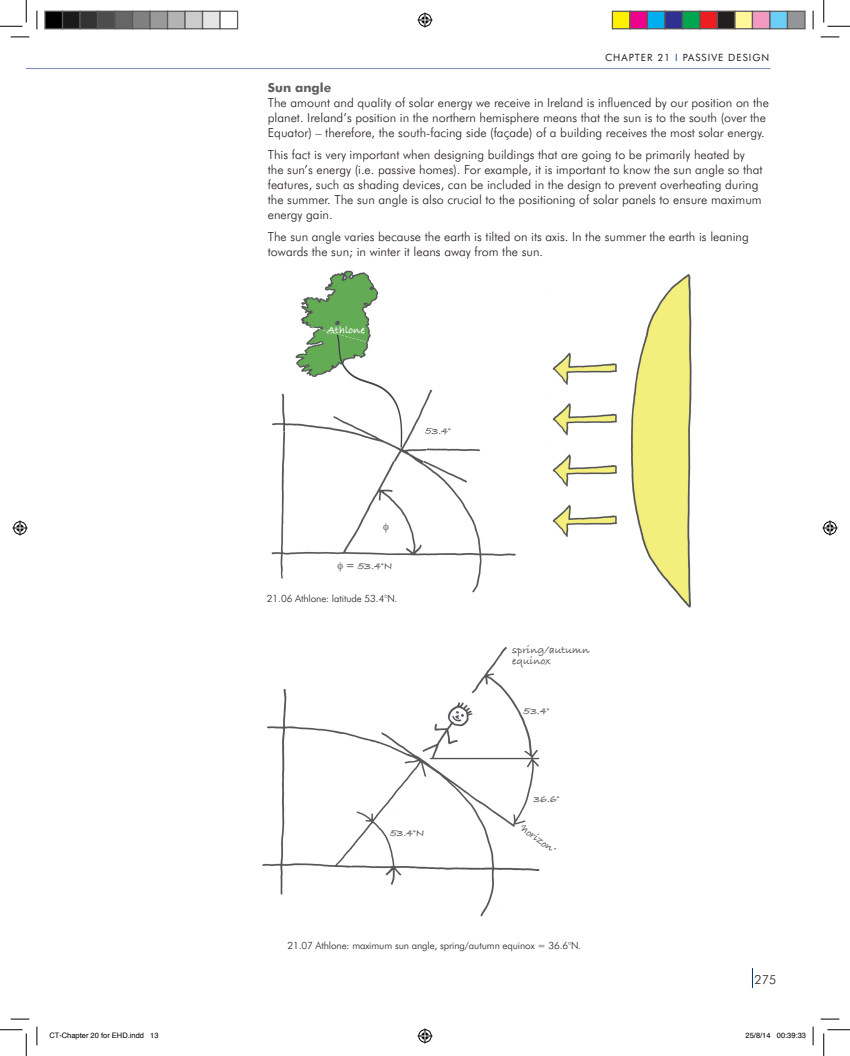
<style>
.page{position:relative;width:850px;height:1056px;background:#fff}
.page>*{position:absolute;margin:0;border:0;box-sizing:border-box;transform-origin:0 0}
.t1{font:300 12.5px/15px "Futura BT";color:#231f20}
.t2{font:11px/11.2px "Bradley Hand ITCTT Bold";color:#5f5f62}
.t3{font:11px "Bradley Hand ITCTT Bold";color:#fff}
.t4{font:300 10px "Futura BT";letter-spacing:-.01em;color:#231f20}
.t5{font:10px "Futura BT";letter-spacing:.1em;color:#231f20}
.t6{font:7.5px "Helvetica";color:#000}
.s1{color:#0f4488}
.s2{font-weight:700;color:#5f5f62}
</style>
<div class="page">
<hr style="left:37px;top:68px;width:733px;height:1px;background:#7f89b6">
<svg style="left:752px;top:968px;width:1px;height:19px"></svg>
<img style="left:271px;top:270px;width:421px;height:338px">
<img style="left:271px;top:323px;width:179px;height:145px">
<svg style="left:425px;top:428px;width:7px;height:6px"></svg>
<svg style="left:327px;top:331px;width:9px;height:2px"></svg>
<img style="left:262px;top:647px;width:278px;height:270px">
<svg style="left:11px;top:36px;width:18px;height:2px"></svg>
<svg style="left:820px;top:36px;width:19px;height:2px"></svg>
<svg style="left:11px;top:1018px;width:18px;height:1px"></svg>
<svg style="left:820px;top:1018px;width:19px;height:1px"></svg>
<svg style="left:36px;top:11px;width:2px;height:18px"></svg>
<svg style="left:36px;top:1026px;width:2px;height:19px"></svg>
<svg style="left:812px;top:11px;width:2px;height:18px"></svg>
<svg style="left:812px;top:1026px;width:2px;height:19px"></svg>
<svg style="left:0;top:0;width:27px;height:27px"></svg>
<svg style="left:0;top:1029px;width:27px;height:26px"></svg>
<svg style="left:823px;top:0;width:27px;height:27px"></svg>
<svg style="left:823px;top:1029px;width:27px;height:26px"></svg>
<svg style="left:417px;top:13px;width:15px;height:15px"></svg>
<svg style="left:417px;top:1028px;width:15px;height:15px"></svg>
<svg style="left:13px;top:520px;width:15px;height:15px"></svg>
<svg style="left:822px;top:520px;width:15px;height:15px"></svg>
<div style="left:45px;top:11px;width:18px;height:18px;background:#000"></div>
<div style="left:44px;top:11px;width:19px;height:18px;border:1px solid #595959"></div>
<div style="left:63px;top:11px;width:17px;height:18px;background:#1a1a1a"></div>
<div style="left:62px;top:11px;width:19px;height:18px;border:1px solid #595959"></div>
<div style="left:80px;top:11px;width:18px;height:18px;background:#333"></div>
<div style="left:79px;top:11px;width:19px;height:18px;border:1px solid #595959"></div>
<div style="left:98px;top:11px;width:17px;height:18px;background:#4d4d4d"></div>
<div style="left:97px;top:11px;width:19px;height:18px;border:1px solid #595959"></div>
<div style="left:115px;top:11px;width:18px;height:18px;background:#666"></div>
<div style="left:114px;top:11px;width:19px;height:18px;border:1px solid #595959"></div>
<div style="left:133px;top:11px;width:17px;height:18px;background:#808080"></div>
<div style="left:132px;top:11px;width:19px;height:18px;border:1px solid #595959"></div>
<div style="left:150px;top:11px;width:18px;height:18px;background:#999"></div>
<div style="left:149px;top:11px;width:19px;height:18px;border:1px solid #595959"></div>
<div style="left:168px;top:11px;width:17px;height:18px;background:#b3b3b3"></div>
<div style="left:167px;top:11px;width:19px;height:18px;border:1px solid #595959"></div>
<div style="left:185px;top:11px;width:18px;height:18px;background:#ccc"></div>
<div style="left:184px;top:11px;width:19px;height:18px;border:1px solid #595959"></div>
<div style="left:203px;top:11px;width:17px;height:18px;background:#e5e5e5"></div>
<div style="left:202px;top:11px;width:19px;height:18px;border:1px solid #595959"></div>
<div style="left:219px;top:11px;width:19px;height:18px;border:1px solid #595959"></div>
<div style="left:612px;top:11px;width:18px;height:18px;background:#fff101"></div>
<div style="left:612px;top:11px;width:18px;height:18px;border:1px solid #595959"></div>
<div style="left:630px;top:11px;width:17px;height:18px;background:#ed028c"></div>
<div style="left:629px;top:11px;width:19px;height:18px;border:1px solid #595959"></div>
<div style="left:647px;top:11px;width:18px;height:18px;background:#00aeef"></div>
<div style="left:647px;top:11px;width:18px;height:18px;border:1px solid #595959"></div>
<div style="left:665px;top:11px;width:17px;height:18px;background:#2e3092"></div>
<div style="left:664px;top:11px;width:19px;height:18px;border:1px solid #595959"></div>
<div style="left:682px;top:11px;width:18px;height:18px;background:#00a54f"></div>
<div style="left:682px;top:11px;width:18px;height:18px;border:1px solid #595959"></div>
<div style="left:700px;top:11px;width:17px;height:18px;background:#ee1d23"></div>
<div style="left:699px;top:11px;width:19px;height:18px;border:1px solid #595959"></div>
<div style="left:717px;top:11px;width:18px;height:18px;background:#231f20"></div>
<div style="left:717px;top:11px;width:18px;height:18px;border:1px solid #595959"></div>
<div style="left:735px;top:11px;width:17px;height:18px;background:#fff79a"></div>
<div style="left:734px;top:11px;width:19px;height:18px;border:1px solid #595959"></div>
<div style="left:752px;top:11px;width:18px;height:18px;background:#f499c2"></div>
<div style="left:752px;top:11px;width:18px;height:18px;border:1px solid #595959"></div>
<div style="left:770px;top:11px;width:17px;height:18px;background:#6bcff6"></div>
<div style="left:769px;top:11px;width:19px;height:18px;border:1px solid #595959"></div>
<div style="left:787px;top:11px;width:18px;height:18px;background:#939598"></div>
<div style="left:787px;top:11px;width:18px;height:18px;border:1px solid #595959"></div>
<svg style="left:383px;top:522px;width:5px;height:10px"></svg>
<svg style="left:338px;top:562px;width:5px;height:9px"></svg>
<p class="t5" style="left:605px;top:52px;width:166px">CHAPTER 21 <span class="s1">I</span> PASSIVE DESIGN</p>
<p class="t1" style="left:268px;top:80px;width:502px"><span class="s2">Sun angle<br></span>The amount and quality of solar energy we receive in Ireland is influenced by our position on the planet. Ireland’s position in the northern hemisphere means that the sun is to the south (over the Equator) – therefore, the south-facing side (façade) of a building receives the most solar energy.</p>
<p class="t1" style="left:268px;top:147px;width:496px">This fact is very important when designing buildings that are going to be primarily heated by the sun’s energy (i.e. passive homes). For example, it is important to know the sun angle so that features, such as shading devices, can be included in the design to prevent overheating during the summer. The sun angle is also crucial to the positioning of solar panels to ensure maximum energy gain.</p>
<p class="t1" style="left:268px;top:229px;width:482px">The sun angle varies because the earth is tilted on its axis. In the summer the earth is leaning towards the sun; in winter it leans away from the sun.</p>
<p class="t3" style="left:327px;top:321px;width:39px">Athlone</p>
<p class="t2" style="left:425px;top:424px;width:27px">53.4°</p>
<p class="t2" style="left:346px;top:560px;width:48px">= 53.4°N</p>
<p class="t4" style="left:267px;top:592px;width:132px">21.06 Athlone: latitude 53.4°N.</p>
<p class="t2" style="left:390px;top:826px;width:36px">53.4°N</p>
<p class="t2" style="left:512px;top:643px;width:79px">spring/autumn equinox</p>
<p class="t2" style="left:523px;top:704px;width:27px">53.4°</p>
<p class="t2" style="left:533px;top:793px;width:28px">36.6°</p>
<p class="t2" style="left:524px;top:821px;width:43px;rotate:36deg">‘horizon’</p>
<p class="t4" style="left:287px;top:938px;width:295px">21.07 Athlone: maximum sun angle, spring/autumn equinox = 36.6°N.</p>
<p class="t1" style="left:755px;top:970px;width:16px">13</p>
<p class="t1" style="left:754px;top:971px;width:23px">275</p>
<p class="t6" style="left:49px;top:1028px;width:111px">CT-Chapter 20 for EHD.indd 13</p>
<p class="t6" style="left:745px;top:1028px;width:62px">25/8/14 00:39:33</p>
</div>
